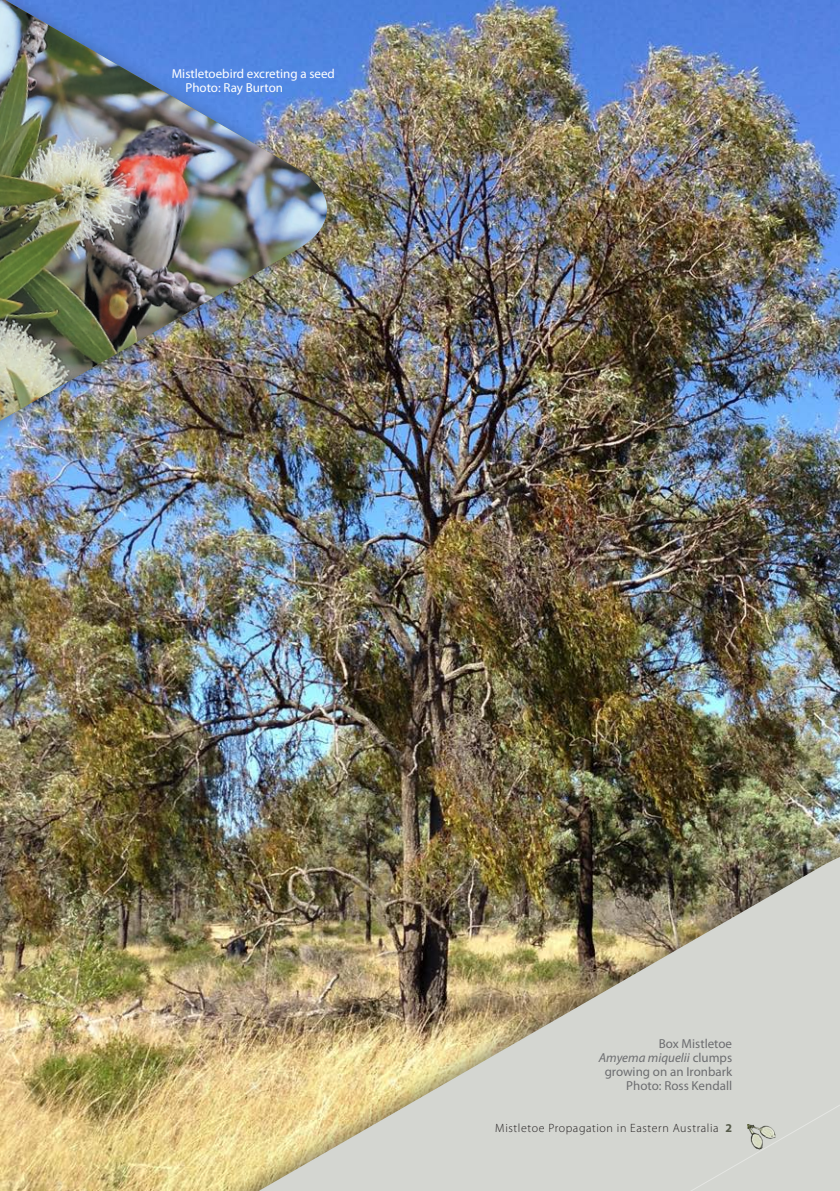
<style>
.page{position:relative;width:840px;height:1191px;background:#fff}
.page>*{position:absolute;margin:0;border:0;box-sizing:border-box;transform-origin:0 0}
.t1{font:13px/14px "Myriad Pro";color:#6c6d70;text-align:right}
.t2{font:13px/14px "Myriad Pro";color:#fff}
.t3{font:300 12px "Myriad Pro";letter-spacing:.05em;color:#231f20}
.s1{font-style:italic}
.s2{font-weight:700;color:#555a4a}
</style>
<div class="page">
<img style="left:0;top:0;width:839px;height:1191px">
<img style="left:52px;top:816px;width:787px;height:375px">
<div style="left:479px;top:1093px;width:360px;height:98px;background:#d4d6d1"></div>
<div style="left:0;top:0;width:340px;height:450px;background:#231f20;opacity:.5"></div>
<img style="left:0;top:421px;width:336px;height:21px">
<img style="left:0;top:0;width:336px;height:421px">
<img style="left:746px;top:1124px;width:30px;height:25px">
<p class="t2" style="left:185px;top:66px;width:151px;text-indent:-14px">Mistletoebird excreting a seed<br>Photo: Ray Burton</p>
<p class="t1" style="left:598px;top:1036px;width:135px">Box Mistletoe<br><span class="s1">Amyema miquelii</span> clumps growing on an Ironbark<br>Photo: Ross Kendall</p>
<p class="t3" style="left:495px;top:1120px;width:238px">Mistletoe Propagation in Eastern Australia <span class="s2">2</span></p>
</div>
